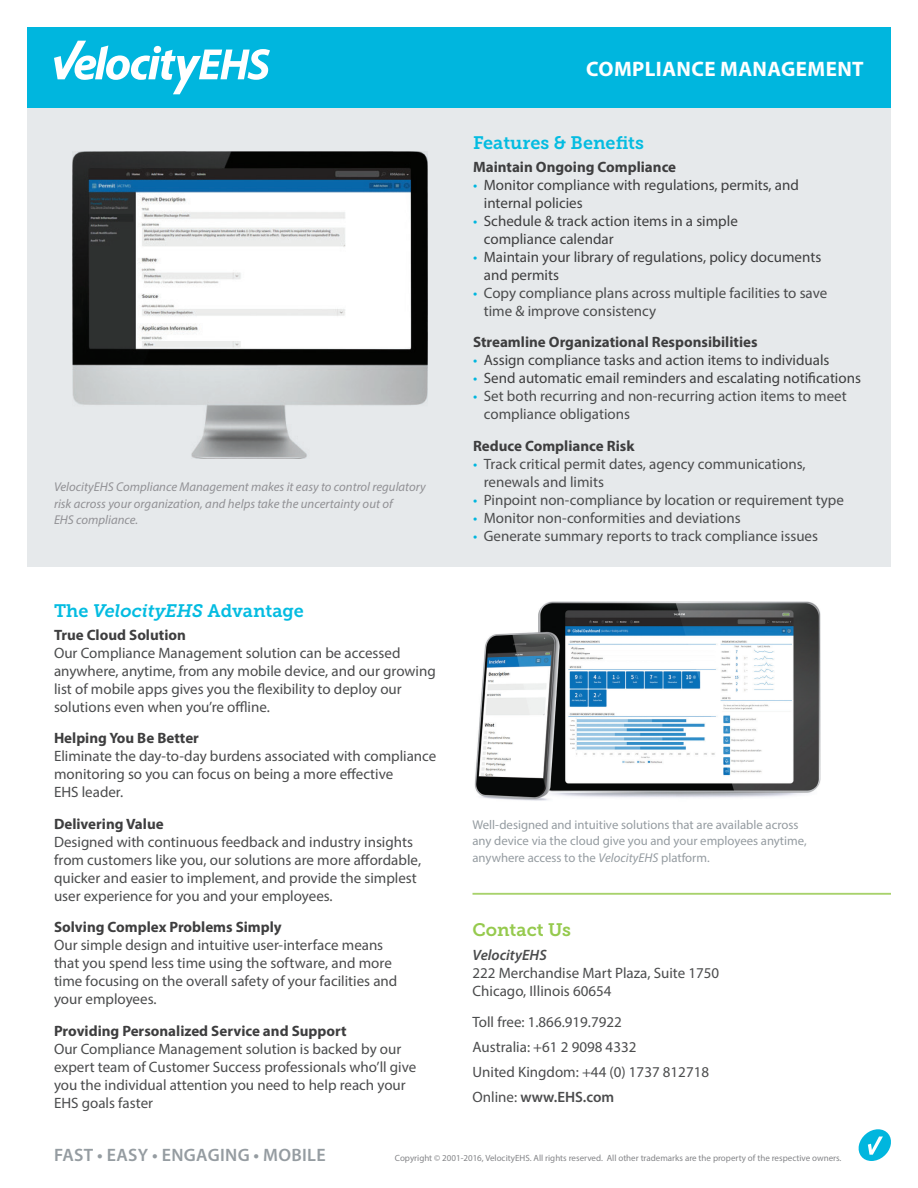
<style>
.page{position:relative;width:918px;height:1188px;background:#fff}
.page>*{position:absolute;margin:0;border:0;box-sizing:border-box;transform-origin:0 0}
.t1{font:700 21px "Myriad Pro";letter-spacing:.02em;color:#fff}
.t2{font:18px "Museo Slab 700";color:#04bce1}
.t3{font:600 18px "Myriad Pro";letter-spacing:.02em;color:#959ca1}
.t4{font:18px "Museo Slab 700";color:#96ca4e}
.t5{font:15px/18px "Myriad Pro";color:#4b4c4d}
.t6{font:15px/18px "Myriad Pro";color:#3e3e3f}
.t7{font:700 15px "Myriad Pro";color:#3e3e3f}
.t8{font:italic 600 15px "Myriad Pro";color:#4b4c4d}
.t9{font:12.75px/16.5px "Myriad Pro";color:#959ca1}
.t10{font:italic 12.75px/16.5px "Myriad Pro";color:#919195}
.t11{font:9px "Myriad Pro";color:#848588}
.s1{font-style:italic}
.s2{color:#00b6de}
.s3{font-weight:600}
</style>
<div class="page">
<svg style="left:859px;top:1129px;width:32px;height:32px"></svg>
<div style="left:27px;top:27px;width:864px;height:81px;background:#00b6de"></div>
<svg style="left:54px;top:41px;width:216px;height:53px"></svg>
<div style="left:27px;top:108px;width:864px;height:459px;background:#e6e9eb"></div>
<hr style="left:472px;top:893px;width:419px;height:2px;background:#a8d26c">
<img style="left:474px;top:602px;width:347px;height:199px">
<img style="left:72px;top:151px;width:355px;height:308px">
<p class="t10" style="left:54px;top:478px;width:373px">VelocityEHS Compliance Management makes it easy to control regulatory risk across your organization, and helps take the uncertainty out of<br>EHS compliance.</p>
<p class="t2" style="left:54px;top:600px;width:252px">The <span class="s1">VelocityEHS</span> Advantage</p>
<p class="t7" style="left:54px;top:625px;width:133px">True Cloud Solution</p>
<p class="t5" style="left:54px;top:644px;width:383px">Our Compliance Management solution can be accessed anywhere, anytime, from any mobile device, and our growing list of mobile apps gives you the flexibility to deploy our solutions even when you’re offline.</p>
<p class="t7" style="left:54px;top:729px;width:146px">Helping You Be Better</p>
<p class="t5" style="left:54px;top:747px;width:384px">Eliminate the day-to-day burdens associated with compliance monitoring so you can focus on being a more effective<br>EHS leader.</p>
<p class="t7" style="left:54px;top:814px;width:111px">Delivering Value</p>
<p class="t5" style="left:54px;top:833px;width:369px">Designed with continuous feedback and industry insights from customers like you, our solutions are more affordable, quicker and easier to implement, and provide the simplest user experience for you and your employees.</p>
<p class="t7" style="left:54px;top:918px;width:229px">Solving Complex Problems Simply</p>
<p class="t5" style="left:54px;top:936px;width:345px">Our simple design and intuitive user-interface means that you spend less time using the software, and more time focusing on the overall safety of your facilities and your employees.</p>
<p class="t7" style="left:54px;top:1021px;width:294px">Providing Personalized Service and Support</p>
<p class="t5" style="left:54px;top:1040px;width:364px">Our Compliance Management solution is backed by our expert team of Customer Success professionals who’ll give you the individual attention you need to help reach your EHS goals faster</p>
<h1 class="t1" style="left:586px;top:55px;width:279px">COMPLIANCE MANAGEMENT</h1>
<p class="t2" style="left:473px;top:132px;width:172px">Features &amp; Benefits</p>
<p class="t7" style="left:473px;top:157px;width:205px">Maintain Ongoing Compliance</p>
<p class="t6" style="left:484px;top:176px;width:317px;text-indent:-11px"><span class="s2">•</span> Monitor compliance with regulations, permits, and internal policies</p>
<p class="t6" style="left:484px;top:212px;width:256px;text-indent:-11px"><span class="s2">•</span> Schedule &amp; track action items in a simple compliance calendar</p>
<p class="t6" style="left:484px;top:248px;width:339px;text-indent:-11px"><span class="s2">•</span> Maintain your library of regulations, policy documents and permits</p>
<p class="t5" style="left:484px;top:284px;width:345px;text-indent:-11px"><span class="s2">•</span> Copy compliance plans across multiple facilities to save time &amp; improve consistency</p>
<p class="t7" style="left:473px;top:333px;width:286px">Streamline Organizational Responsibilities</p>
<p class="t6" style="left:473px;top:351px;width:358px"><span class="s2">•</span> Assign compliance tasks and action items to individuals</p>
<p class="t6" style="left:473px;top:369px;width:389px"><span class="s2">•</span> Send automatic email reminders and escalating notifications</p>
<p class="t5" style="left:484px;top:387px;width:364px;text-indent:-11px"><span class="s2">•</span> Set both recurring and non-recurring action items to meet compliance obligations</p>
<p class="t7" style="left:473px;top:436px;width:163px">Reduce Compliance Risk</p>
<p class="t5" style="left:484px;top:455px;width:323px;text-indent:-11px"><span class="s2">•</span> Track critical permit dates, agency communications, renewals and limits</p>
<p class="t5" style="left:473px;top:491px;width:372px"><span class="s2">•</span> Pinpoint non-compliance by location or requirement type</p>
<p class="t5" style="left:473px;top:509px;width:269px"><span class="s2">•</span> Monitor non-conformities and deviations</p>
<p class="t5" style="left:473px;top:527px;width:347px"><span class="s2">•</span> Generate summary reports to track compliance issues</p>
<p class="t9" style="left:473px;top:816px;width:336px">Well-designed and intuitive solutions that are available across any device via the cloud give you and your employees anytime, anywhere access to the <span class="s1">VelocityEHS</span> platform.</p>
<p class="t4" style="left:472px;top:920px;width:100px">Contact Us</p>
<p class="t8" style="left:472px;top:945px;width:76px">VelocityEHS</p>
<p class="t5" style="left:472px;top:963px;width:248px">222 Merchandise Mart Plaza, Suite 1750<br>Chicago, Illinois 60654</p>
<p class="t5" style="left:472px;top:1010px;width:238px;line-height:24.8px">Toll free: 1.866.919.7922<br>Australia: +61 2 9098 4332<br>United Kingdom: +44 (0) 1737 812718<br>Online: <span class="s3">www.EHS.com</span></p>
<p class="t3" style="left:54px;top:1144px;width:273px">FAST • EASY • ENGAGING • MOBILE</p>
<p class="t11" style="left:395px;top:1152px;width:448px">Copyright © 2001-2016, VelocityEHS. All rights reserved. All other trademarks are the property of the respective owners.</p>
</div>
